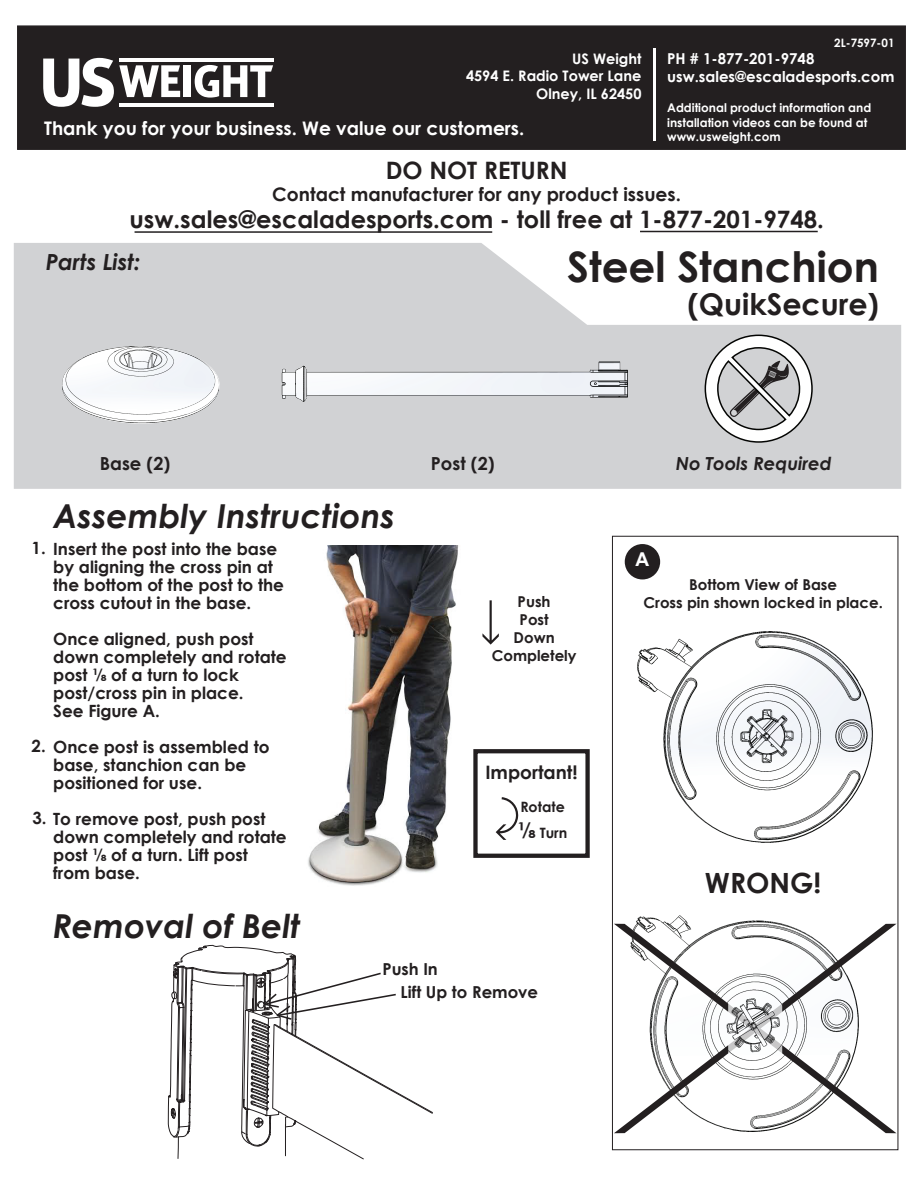
<style>
.page{position:relative;width:918px;height:1188px;background:#fff}
.page>*{position:absolute;margin:0;border:0;box-sizing:border-box;transform-origin:0 0}
.t1{font:700 42px "Century Gothic";color:#231f20}
.t2{font:italic 700 33px "Century Gothic";color:#231f20}
.t3{font:700 30px "Century Gothic";color:#231f20}
.t4{font:700 27.9px "Century Gothic";color:#231f20}
.t5{font:700 24px "Century Gothic";color:#231f20}
.t6{font:italic 700 22.2px "Century Gothic";color:#231f20}
.t7{font:700 19.05px "Arial";color:#fff}
.t8{font:700 18.75px "Century Gothic";color:#fff}
.t9{font:700 18.75px "Century Gothic";color:#231f20}
.t10{font:700 18.6px "Century Gothic";color:#231f20}
.t11{font:italic 700 18px "Century Gothic";color:#231f20}
.t12{font:700 18px "Century Gothic";color:#231f20}
.t13{font:700 16.8px/18px "Century Gothic";color:#231f20}
.t14{font:700 16.5px/23.2px "Century Gothic";color:#231f20}
.t15{font:700 15px/18px "Century Gothic";color:#231f20;text-align:center}
.t16{font:700 15px/18px "Century Gothic";color:#fff}
.t17{font:700 14.55px/17.4px "Century Gothic";color:#fff;text-align:right}
.t18{font:700 14.25px/25.7px "Century Gothic";color:#231f20}
.t19{font:700 12px/14.4px "Century Gothic";color:#fff}
.t20{font:700 11.55px "Century Gothic";color:#fff}
.s1{font-size:21.3px}
</style>
<div class="page">
<img style="left:308px;top:546px;width:188px;height:340px">
<svg style="left:14px;top:243px;width:887px;height:246px;fill:#d1d2d4"></svg>
<img style="left:269px;top:249px;width:370px;height:240px">
<img style="left:48px;top:314px;width:186px;height:143px">
<img style="left:638px;top:631px;width:235px;height:212px">
<svg style="left:482px;top:600px;width:17px;height:45px"></svg>
<svg style="left:704px;top:334px;width:110px;height:109px"></svg>
<div style="left:625px;top:544px;width:35px;height:35px;background:#231f20;border-radius:50%"></div>
<img style="left:636px;top:916px;width:147px;height:8px">
<svg style="left:614px;top:924px;width:282px;height:209px"></svg>
<svg style="left:728px;top:1004px;width:54px;height:49px"></svg>
<svg style="left:496px;top:797px;width:23px;height:43px"></svg>
<div style="left:473px;top:749px;width:117px;height:109px;border:4px solid #231f20"></div>
<div style="left:17px;top:25px;width:889px;height:125px;background:#231f20;border:2px solid #231f20"></div>
<hr style="left:653px;top:49px;width:3px;height:92px;background:#fff">
<svg style="left:43px;top:58px;width:137px;height:49px"></svg>
<div style="left:184px;top:65px;width:7px;height:32px;background:#fff"></div>
<svg style="left:194px;top:65px;width:79px;height:33px"></svg>
<hr style="left:119px;top:58px;width:155px;height:3px;background:#fff">
<hr style="left:119px;top:103px;width:155px;height:3px;background:#fff">
<hr style="left:135px;top:231px;width:357px;height:2px;background:#231f20">
<hr style="left:640px;top:231px;width:178px;height:1px;background:#231f20">
<svg style="left:167px;top:945px;width:266px;height:215px"></svg>
<p class="t20" style="left:834px;top:34px;width:62px">2L-7597-01</p>
<p class="t17" style="left:466px;top:49px;width:177px">US Weight<br>4594 E. Radio Tower Lane<br>Olney, IL 62450</p>
<p class="t16" style="left:667px;top:49px;width:229px">PH # 1-877-201-9748 usw.sales@escaladesports.com</p>
<p class="t19" style="left:667px;top:100px;width:206px">Additional product information and installation videos can be found at www.usweight.com</p>
<p class="t8" style="left:44px;top:114px;width:482px">Thank you for your business. We value our customers.</p>
<p class="t20" style="left:49px;top:122px;width:62px">2L-7597-00</p>
<h3 class="t5" style="left:386px;top:152px;width:183px">DO NOT RETURN</h3>
<p class="t9" style="left:272px;top:180px;width:410px">Contact manufacturer for any product issues.</p>
<h3 class="t5" style="left:129px;top:201px;width:696px">usw.sales@escaladesports.com - toll free at 1-877-201-9748.</h3>
<h3 class="t6" style="left:46px;top:245px;width:96px">Parts List:</h3>
<h1 class="t1" style="left:567px;top:235px;width:313px">Steel Stanchion</h1>
<h3 class="t3" style="left:688px;top:281px;width:193px">(QuikSecure)</h3>
<p class="t12" style="left:100px;top:449px;width:72px">Base (2)</p>
<p class="t12" style="left:431px;top:449px;width:65px">Post (2)</p>
<p class="t11" style="left:676px;top:449px;width:157px">No Tools Required</p>
<h2 class="t2" style="left:53px;top:491px;width:343px">Assembly Instructions</h2>
<p class="t13" style="left:53px;top:539px;width:232px;text-indent:-22px">1. Insert the post into the base by aligning the cross pin at the bottom of the post to the cross cutout in the base.</p>
<p class="t13" style="left:53px;top:629px;width:235px">Once aligned, push post down completely and rotate post ⅛ of a turn to lock post/cross pin in place.<br>See Figure A.</p>
<p class="t13" style="left:53px;top:737px;width:218px;text-indent:-22px">2. Once post is assembled to base, stanchion can be positioned for use.</p>
<p class="t13" style="left:53px;top:809px;width:235px;text-indent:-21px">3. To remove post, push post down completely and rotate post ⅛ of a turn. Lift post from base.</p>
<h2 class="t2" style="left:53px;top:901px;width:249px">Removal of Belt</h2>
<p class="t15" style="left:492px;top:592px;width:86px">Push<br>Post<br>Down<br>Completely</p>
<p class="t10" style="left:485px;top:758px;width:94px">Important!</p>
<p class="t18" style="left:518px;top:793px;width:51px">Rotate <span class="s1">⅛</span> Turn</p>
<p class="t14" style="left:400px;top:956px;width:139px;text-indent:-18px">Push In<br>Lift Up to Remove</p>
<p class="t7" style="left:636px;top:546px;width:15px">A</p>
<p class="t15" style="left:644px;top:574px;width:241px">Bottom View of Base<br>Cross pin shown locked in place.</p>
<h3 class="t4" style="left:705px;top:862px;width:118px">WRONG!</h3>
</div>
